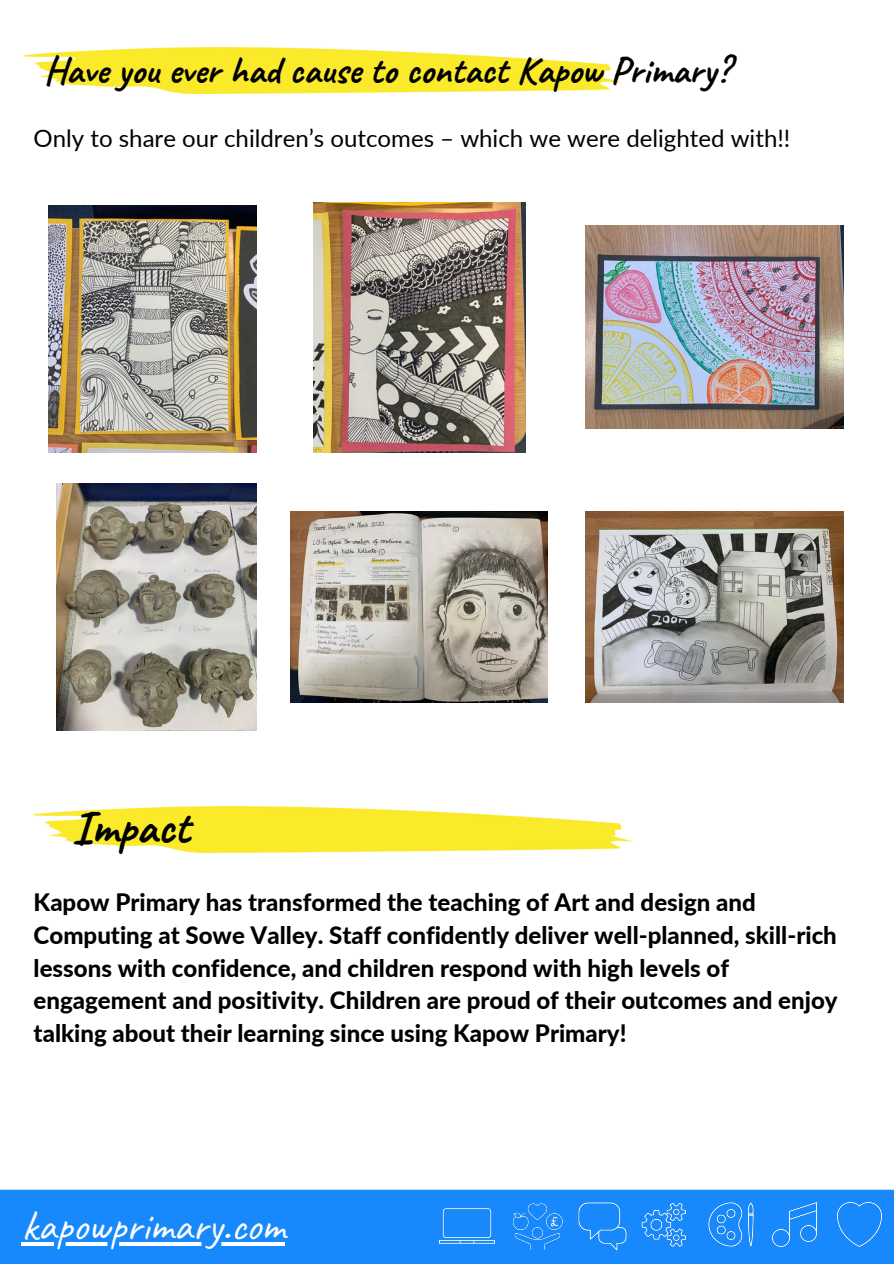
<style>
.page{position:relative;width:894px;height:1264px;background:#fff}
.page>*{position:absolute;margin:0;border:0;box-sizing:border-box;transform-origin:0 0}
.t1{font:700 47.25px "Caveat";color:#000}
.t2{font:42.9px "Caveat";color:#fff}
.t3{font:700 38.25px "Caveat";color:#000}
.t4{font:800 24px/32.7px "Lato";color:#000}
.t5{font:24px "Lato";color:#000}
</style>
<div class="page">
<div style="left:0;top:1189px;width:893px;height:74px;background:#1789fc"></div>
<img style="left:837px;top:1202px;width:44px;height:45px">
<img style="left:708px;top:1202px;width:45px;height:45px">
<img style="left:512px;top:1203px;width:50px;height:47px">
<img style="left:641px;top:1202px;width:45px;height:45px">
<img style="left:578px;top:1202px;width:49px;height:49px">
<img style="left:772px;top:1202px;width:45px;height:45px">
<img style="left:439px;top:1208px;width:55px;height:36px">
<hr style="left:22px;top:1242px;width:263px;height:3px;background:#fff">
<img style="left:23px;top:47px;width:598px;height:47px">
<img style="left:34px;top:806px;width:597px;height:46px">
<img style="left:48px;top:206px;width:208px;height:246px">
<img style="left:585px;top:226px;width:258px;height:202px">
<img style="left:313px;top:202px;width:213px;height:250px">
<img style="left:57px;top:483px;width:199px;height:247px">
<img style="left:585px;top:512px;width:258px;height:190px">
<img style="left:291px;top:512px;width:256px;height:190px">
<p class="t3" style="left:44px;top:46px;width:687px">Have you ever had cause to contact Kapow Primary?</p>
<p class="t5" style="left:34px;top:123px;width:758px">Only to share our children’s outcomes – which we were delighted with!!</p>
<p class="t1" style="left:72px;top:798px;width:120px">Impact</p>
<p class="t4" style="left:34px;top:885px;width:805px">Kapow Primary has transformed the teaching of Art and design and Computing at Sowe Valley. Staff confidently deliver well-planned, skill-rich lessons with confidence, and children respond with high levels of engagement and positivity. Children are proud of their outcomes and enjoy talking about their learning since using Kapow Primary!</p>
<p class="t2" style="left:22px;top:1198px;width:264px">kapowprimary.com</p>
</div>
